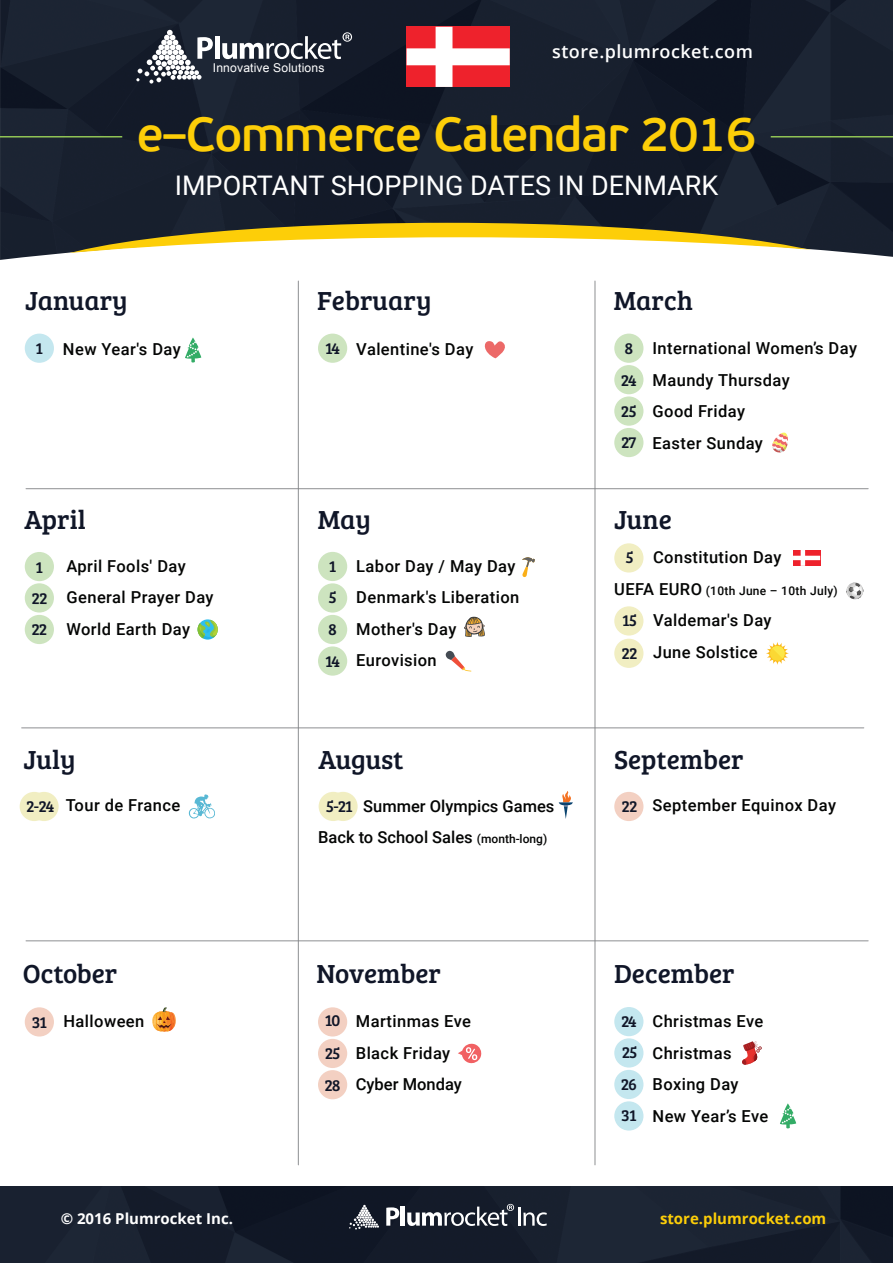
<style>
.page{position:relative;width:893px;height:1263px;background:#fff}
.page>*{position:absolute;margin:0;border:0;box-sizing:border-box;transform-origin:0 0}
.t1{font:600 48.6px "PF Beau Sans Pro";letter-spacing:-.025em;color:#fdce08}
.t2{font:27px "Bree Serif";color:#101628}
.t3{font:27px "Roboto";color:#fff}
.t4{font:600 18px "Open Sans";letter-spacing:.025em;color:#fff}
.t5{font:500 16.5px/31.5px "Roboto";letter-spacing:.025em;color:#040504}
.t6{font:500 16.5px "Roboto";color:#040504}
.t7{font:16.5px/31.3px "Bree Serif";letter-spacing:-.065em;color:#101628}
.t8{font:700 15px "Open Sans";color:#fdce08}
.t9{font:700 15px "Open Sans";color:#fff}
.t10{font:12.15px "Arial";letter-spacing:.015em;color:#fff}
.t11{font:500 12px "Roboto";letter-spacing:.025em;color:#040504}
.s1{font-size:16.5px}
.s2{font-size:12px}
.s3{font-family:"Bree Serif";font-weight:400;color:#101628}
</style>
<div class="page">
<div style="left:318px;top:646px;width:29px;height:30px;background:#cde4bf;border-radius:50%"></div>
<div style="left:614px;top:1007px;width:29px;height:29px;background:#c4e7ef;border-radius:50%"></div>
<div style="left:614px;top:1038px;width:29px;height:29px;background:#c4e7ef;border-radius:50%"></div>
<div style="left:614px;top:1101px;width:29px;height:29px;background:#c4e7ef;border-radius:50%"></div>
<div style="left:25px;top:552px;width:29px;height:29px;background:#cde4bf;border-radius:50%"></div>
<div style="left:25px;top:334px;width:29px;height:29px;background:#c4e7ef;border-radius:50%"></div>
<div style="left:318px;top:552px;width:29px;height:29px;background:#cde4bf;border-radius:50%"></div>
<div style="left:614px;top:639px;width:29px;height:29px;background:#f1eec2;border-radius:50%"></div>
<div style="left:614px;top:792px;width:29px;height:29px;background:#f3d0c2;border-radius:50%"></div>
<div style="left:614px;top:365px;width:29px;height:29px;background:#cde4bf;border-radius:50%"></div>
<div style="left:614px;top:334px;width:29px;height:29px;background:#cde4bf;border-radius:50%"></div>
<div style="left:614px;top:396px;width:29px;height:30px;background:#cde4bf;border-radius:50%"></div>
<div style="left:318px;top:1007px;width:29px;height:29px;background:#f3d0c2;border-radius:50%"></div>
<div style="left:318px;top:1039px;width:29px;height:29px;background:#f3d0c2;border-radius:50%"></div>
<div style="left:318px;top:1070px;width:29px;height:29px;background:#f3d0c2;border-radius:50%"></div>
<img style="left:0;top:0;width:893px;height:260px">
<svg style="left:25px;top:223px;width:843px;height:37px"></svg>
<svg style="left:136px;top:30px;width:77px;height:54px"></svg>
<div style="left:215px;top:36px;width:5px;height:23px;background:#fff"></div>
<svg style="left:222px;top:32px;width:130px;height:27px"></svg>
<hr style="left:0;top:136px;width:122px;height:2px;background:#91c455">
<hr style="left:771px;top:136px;width:122px;height:2px;background:#91c455">
<div style="left:25px;top:615px;width:29px;height:29px;background:#cde4bf;border-radius:50%"></div>
<div style="left:25px;top:583px;width:29px;height:29px;background:#cde4bf;border-radius:50%"></div>
<div style="left:25px;top:1007px;width:29px;height:29px;background:#f3d0c2;border-radius:50%"></div>
<div style="left:614px;top:1070px;width:29px;height:29px;background:#c4e7ef;border-radius:50%"></div>
<div style="left:318px;top:615px;width:29px;height:29px;background:#cde4bf;border-radius:50%"></div>
<div style="left:318px;top:583px;width:29px;height:30px;background:#cde4bf;border-radius:50%"></div>
<div style="left:614px;top:606px;width:29px;height:29px;background:#f1eec2;border-radius:50%"></div>
<div style="left:614px;top:543px;width:29px;height:29px;background:#f1eec2;border-radius:50%"></div>
<div style="left:318px;top:334px;width:29px;height:29px;background:#cde4bf;border-radius:50%"></div>
<div style="left:614px;top:428px;width:29px;height:29px;background:#cde4bf;border-radius:50%"></div>
<svg style="left:185px;top:337px;width:16px;height:26px"></svg>
<svg style="left:780px;top:1103px;width:16px;height:25px"></svg>
<svg style="left:772px;top:432px;width:16px;height:21px"></svg>
<svg style="left:198px;top:620px;width:20px;height:19px"></svg>
<svg style="left:766px;top:642px;width:23px;height:23px"></svg>
<svg style="left:742px;top:1041px;width:20px;height:24px"></svg>
<svg style="left:458px;top:1043px;width:24px;height:21px"></svg>
<img style="left:0;top:1187px;width:893px;height:76px">
<svg style="left:386px;top:1207px;width:13px;height:19px"></svg>
<hr style="left:401px;top:1206px;width:4px;height:19px;background:#fff">
<svg style="left:407px;top:1204px;width:140px;height:22px"></svg>
<svg style="left:349px;top:1205px;width:30px;height:24px"></svg>
<hr style="left:298px;top:281px;width:1px;height:884px;background:#808285">
<hr style="left:594px;top:281px;width:2px;height:884px;background:#808285">
<hr style="left:26px;top:488px;width:842px;height:1px;background:#808285">
<hr style="left:22px;top:727px;width:842px;height:1px;background:#808285">
<hr style="left:26px;top:940px;width:842px;height:1px;background:#808285">
<svg style="left:464px;top:616px;width:21px;height:21px"></svg>
<svg style="left:152px;top:1007px;width:24px;height:25px"></svg>
<svg style="left:522px;top:557px;width:13px;height:20px"></svg>
<div style="left:20px;top:792px;width:29px;height:29px;background:#f1eec2;border-radius:50%"></div>
<div style="left:29px;top:792px;width:30px;height:29px;background:#f1eec2;border-radius:50%"></div>
<div style="left:319px;top:792px;width:29px;height:29px;background:#f1eec2;border-radius:50%"></div>
<div style="left:328px;top:792px;width:30px;height:29px;background:#f1eec2;border-radius:50%"></div>
<svg style="left:559px;top:791px;width:14px;height:28px"></svg>
<svg style="left:846px;top:582px;width:17px;height:17px"></svg>
<svg style="left:188px;top:794px;width:27px;height:25px"></svg>
<svg style="left:445px;top:650px;width:26px;height:21px"></svg>
<svg style="left:407px;top:27px;width:103px;height:60px"></svg>
<svg style="left:793px;top:550px;width:27px;height:16px"></svg>
<svg style="left:484px;top:341px;width:21px;height:17px"></svg>
<p class="t10" style="left:213px;top:60px;width:113px">Innovative Solutions</p>
<p class="t4" style="left:552px;top:39px;width:202px">store.plumrocket.com</p>
<h1 class="t1" style="left:137px;top:105px;width:621px">e–Commerce Calendar 2016</h1>
<h2 class="t3" style="left:175px;top:166px;width:545px">IMPORTANT SHOPPING DATES IN DENMARK</h2>
<h2 class="t2" style="left:25px;top:281px;width:104px">January</h2>
<h2 class="t2" style="left:317px;top:281px;width:116px">February</h2>
<h2 class="t2" style="left:614px;top:281px;width:81px">March</h2>
<p class="t7" style="left:36px;top:332px;width:9px">1</p>
<p class="t5" style="left:63px;top:333px;width:119px">New Year's Day</p>
<p class="t5" style="left:356px;top:333px;width:119px">Valentine's Day</p>
<p class="t5" style="left:652px;top:332px;width:206px">International Women’s Day<br>Maundy Thursday<br>Good Friday<br>Easter Sunday</p>
<p class="t7" style="left:325px;top:332px;width:17px">14</p>
<p class="t7" style="left:624px;top:332px;width:10px">8</p>
<p class="t7" style="left:621px;top:364px;width:17px">24</p>
<p class="t7" style="left:621px;top:394px;width:17px">25<br>27</p>
<h2 class="t2" style="left:25px;top:499px;width:63px">April</h2>
<h2 class="t2" style="left:318px;top:499px;width:55px">May</h2>
<h2 class="t2" style="left:614px;top:499px;width:59px">June</h2>
<p class="t7" style="left:36px;top:550px;width:9px">1</p>
<p class="t7" style="left:32px;top:582px;width:18px">22</p>
<p class="t7" style="left:31px;top:613px;width:17px">22</p>
<p class="t5" style="left:66px;top:550px;width:149px">April Fools' Day<br>General Prayer Day<br>World Earth Day</p>
<p class="t5" style="left:356px;top:550px;width:165px">Labor Day / May Day<br>Denmark's Liberation<br>Mother's Day<br>Eurovision</p>
<p class="t7" style="left:329px;top:550px;width:9px">1</p>
<p class="t7" style="left:328px;top:581px;width:10px">5</p>
<p class="t7" style="left:328px;top:613px;width:10px">8</p>
<p class="t7" style="left:325px;top:645px;width:17px">14</p>
<p class="t7" style="left:625px;top:541px;width:10px">5</p>
<p class="t5" style="left:653px;top:541px;width:130px">Constitution Day</p>
<p class="t11" style="left:614px;top:583px;width:225px"><span class="s1">UEFA EURO</span> (10th June – 10th July)</p>
<p class="t7" style="left:622px;top:604px;width:17px">15</p>
<p class="t7" style="left:622px;top:636px;width:17px">22</p>
<p class="t5" style="left:653px;top:604px;width:120px">Valdemar's Day<br>June Solstice</p>
<h2 class="t2" style="left:24px;top:739px;width:54px">July</h2>
<h2 class="t2" style="left:319px;top:739px;width:86px">August</h2>
<h2 class="t2" style="left:614px;top:739px;width:131px">September</h2>
<p class="t6" style="left:363px;top:794px;width:193px">Summer Olympics Games</p>
<p class="t5" style="left:653px;top:789px;width:185px">September Equinox Day</p>
<p class="t6" style="left:318px;top:826px;width:231px">Back to School Sales <span class="s2">(month-long)</span></p>
<p class="t5" style="left:26px;top:789px;width:156px"><span class="s3">2-24</span> Tour de France</p>
<p class="t7" style="left:326px;top:790px;width:28px">5-21</p>
<p class="t7" style="left:622px;top:790px;width:17px">22</p>
<h2 class="t2" style="left:23px;top:954px;width:96px">October</h2>
<h2 class="t2" style="left:317px;top:954px;width:126px">November</h2>
<h2 class="t2" style="left:614px;top:954px;width:122px">December</h2>
<p class="t5" style="left:32px;top:1005px;width:114px"><span class="s3">31</span> Halloween</p>
<p class="t5" style="left:356px;top:1005px;width:117px">Martinmas Eve<br>Black Friday<br>Cyber Monday</p>
<p class="t5" style="left:653px;top:1005px;width:117px">Christmas Eve<br>Christmas<br>Boxing Day<br>New Year’s Eve</p>
<p class="t7" style="left:325px;top:1004px;width:17px">10</p>
<p class="t7" style="left:621px;top:1005px;width:18px">24<br>25</p>
<p class="t7" style="left:325px;top:1036px;width:18px;line-height:32.5px">25<br>28</p>
<p class="t7" style="left:621px;top:1067px;width:18px">26</p>
<p class="t7" style="left:621px;top:1099px;width:17px">31</p>
<p class="t9" style="left:61px;top:1208px;width:174px">© 2016 Plumrocket Inc.</p>
<p class="t8" style="left:660px;top:1208px;width:168px">store.plumrocket.com</p>
</div>
